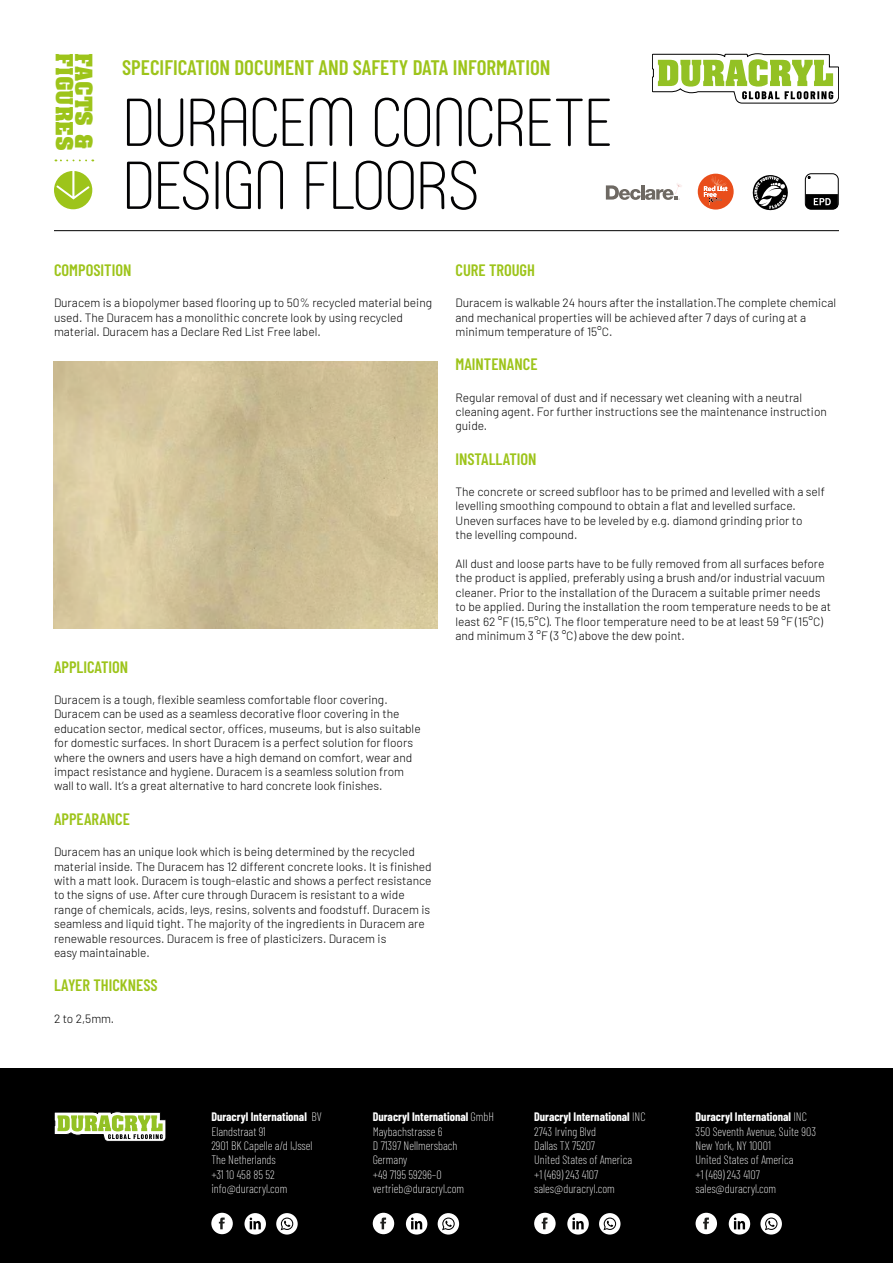
<style>
.page{position:relative;width:893px;height:1263px;background:#fff}
.page>*{position:absolute;margin:0;border:0;box-sizing:border-box;transform-origin:0 0}
.t1{font:300 67.5px/63px "Rotundus Rounded";letter-spacing:-.025em;color:#020203}
.t2{font:700 23.1px/19.5px "Aachen BT";color:#9dc41a}
.t3{font:600 21px "Barlow Condensed";color:#9dc41a}
.t4{font:600 16.5px "Barlow Condensed";color:#9dc41a}
.t5{font:300 12px/14.4px "Barlow";color:#000}
.t6{font:200 12px/14.4px "Barlow Condensed";color:#fff}
.s1{font-weight:700}
</style>
<div class="page">
<svg style="left:752px;top:175px;width:36px;height:36px"></svg>
<div style="left:0;top:1068px;width:893px;height:195px;background:#000"></div>
<svg style="left:276px;top:1213px;width:22px;height:21px"></svg>
<svg style="left:281px;top:1217px;width:12px;height:13px"></svg>
<svg style="left:244px;top:1213px;width:22px;height:21px"></svg>
<svg style="left:250px;top:1217px;width:11px;height:12px"></svg>
<div style="left:211px;top:1213px;width:22px;height:21px;background:#fff;border-radius:50%"></div>
<svg style="left:219px;top:1217px;width:6px;height:12px"></svg>
<div style="left:438px;top:1213px;width:21px;height:21px;background:#fff;border-radius:50%"></div>
<svg style="left:442px;top:1217px;width:13px;height:13px"></svg>
<div style="left:406px;top:1213px;width:21px;height:21px;background:#fff;border-radius:50%"></div>
<svg style="left:411px;top:1217px;width:11px;height:12px"></svg>
<div style="left:373px;top:1213px;width:21px;height:21px;background:#fff;border-radius:50%"></div>
<svg style="left:380px;top:1217px;width:6px;height:12px"></svg>
<div style="left:599px;top:1213px;width:21px;height:21px;background:#fff;border-radius:50%"></div>
<svg style="left:603px;top:1217px;width:13px;height:13px"></svg>
<div style="left:567px;top:1213px;width:22px;height:21px;background:#fff;border-radius:50%"></div>
<svg style="left:572px;top:1217px;width:12px;height:12px"></svg>
<div style="left:534px;top:1213px;width:22px;height:21px;background:#fff;border-radius:50%"></div>
<svg style="left:542px;top:1217px;width:6px;height:12px"></svg>
<div style="left:760px;top:1213px;width:22px;height:21px;background:#fff;border-radius:50%"></div>
<svg style="left:765px;top:1217px;width:12px;height:13px"></svg>
<svg style="left:729px;top:1213px;width:21px;height:21px"></svg>
<svg style="left:734px;top:1217px;width:11px;height:12px"></svg>
<div style="left:696px;top:1213px;width:21px;height:21px;background:#fff;border-radius:50%"></div>
<svg style="left:703px;top:1217px;width:6px;height:12px"></svg>
<svg style="left:54px;top:171px;width:38px;height:38px"></svg>
<svg style="left:55px;top:159px;width:31px;height:2px"></svg>
<hr style="left:54px;top:230px;width:785px;height:1px;background:#000">
<svg style="left:698px;top:174px;width:36px;height:36px"></svg>
<svg style="left:606px;top:183px;width:76px;height:17px"></svg>
<div style="left:805px;top:173px;width:34px;height:37px;border:1px solid #000;border-radius:6px"></div>
<svg style="left:806px;top:194px;width:32px;height:15px"></svg>
<svg style="left:652px;top:54px;width:187px;height:49px"></svg>
<svg style="left:54px;top:1112px;width:112px;height:29px;background:#a3b47b"></svg>
<h2 class="t2" style="left:94px;top:53px;width:99px;rotate:90deg">FACTS &amp;<br>FIGURES</h2>
<h3 class="t3" style="left:122px;top:52px;width:430px">SPECIFICATION DOCUMENT AND SAFETY DATA INFORMATION</h3>
<h1 class="t1" style="left:122px;top:91px;width:492px">DURACEM CONCRETE<br>DESIGN FLOORS</h1>
<h3 class="t4" style="left:54px;top:258px;width:79px">COMPOSITION</h3>
<p class="t5" style="left:54px;top:295px;width:380px">Duracem is a biopolymer based flooring up to 50% recycled material being used. The Duracem has a monolithic concrete look by using recycled material. Duracem has a Declare Red List Free label.</p>
<h3 class="t4" style="left:54px;top:655px;width:76px">APPLICATION</h3>
<p class="t5" style="left:54px;top:692px;width:368px">Duracem is a tough, flexible seamless comfortable floor covering.<br>Duracem can be used as a seamless decorative floor covering in the education sector, medical sector, offices, museums, but is also suitable for domestic surfaces. In short Duracem is a perfect solution for floors where the owners and users have a high demand on comfort, wear and impact resistance and hygiene. Duracem is a seamless solution from wall to wall. It’s a great alternative to hard concrete look finishes.</p>
<h3 class="t4" style="left:54px;top:807px;width:77px">APPEARANCE</h3>
<p class="t5" style="left:54px;top:844px;width:379px">Duracem has an unique look which is being determined by the recycled material inside. The Duracem has 12 different concrete looks. It is finished with a matt look. Duracem is tough-elastic and shows a perfect resistance to the signs of use. After cure through Duracem is resistant to a wide range of chemicals, acids, leys, resins, solvents and foodstuff. Duracem is seamless and liquid tight. The majority of the ingredients in Duracem are renewable resources. Duracem is free of plasticizers. Duracem is<br>easy maintainable.</p>
<h3 class="t4" style="left:54px;top:973px;width:105px">LAYER THICKNESS</h3>
<p class="t5" style="left:54px;top:1010px;width:62px">2 to 2,5mm.</p>
<h3 class="t4" style="left:455px;top:258px;width:81px">CURE TROUGH</h3>
<p class="t5" style="left:455px;top:295px;width:382px">Duracem is walkable 24 hours after the installation.The complete chemical and mechanical properties will be achieved after 7 days of curing at a minimum temperature of 15°C.</p>
<h3 class="t4" style="left:455px;top:352px;width:84px">MAINTENANCE</h3>
<p class="t5" style="left:455px;top:389px;width:373px">Regular removal of dust and if necessary wet cleaning with a neutral cleaning agent. For further instructions see the maintenance instruction guide.</p>
<h3 class="t4" style="left:455px;top:447px;width:83px">INSTALLATION</h3>
<p class="t5" style="left:455px;top:484px;width:371px">The concrete or screed subfloor has to be primed and levelled with a self levelling smoothing compound to obtain a flat and levelled surface.<br>Uneven surfaces have to be leveled by e.g. diamond grinding prior to<br>the levelling compound.</p>
<p class="t5" style="left:455px;top:556px;width:377px">All dust and loose parts have to be fully removed from all surfaces before the product is applied, preferably using a brush and/or industrial vacuum cleaner. Prior to the installation of the Duracem a suitable primer needs to be applied. During the installation the room temperature needs to be at least 62 °F (15,5°C). The floor temperature need to be at least 59 °F (15°C) and minimum 3 °F (3 °C) above the dew point.</p>
<p class="t6" style="left:211px;top:1109px;width:112px"><span class="s1">Duracryl International</span> BV<br>Elandstraat 91<br>2901 BK Capelle a/d IJssel<br>The Netherlands<br>+31 10 458 85 52 info@duracryl.com</p>
<p class="t6" style="left:373px;top:1109px;width:123px"><span class="s1">Duracryl International</span> GmbH<br>Maybachstrasse 6<br>D 71397 Nellmersbach<br>Germany<br>+49 7195 59296–0 vertrieb@duracryl.com</p>
<p class="t6" style="left:534px;top:1109px;width:113px"><span class="s1">Duracryl International</span> INC<br>2743 Irving Blvd<br>Dallas TX 75207<br>United States of America<br>+1 (469) 243 4107 sales@duracryl.com</p>
<p class="t6" style="left:696px;top:1109px;width:122px"><span class="s1">Duracryl International</span> INC<br>350 Seventh Avenue, Suite 903<br>New York, NY 10001<br>United States of America<br>+1 (469) 243 4107 sales@duracryl.com</p>
</div>
